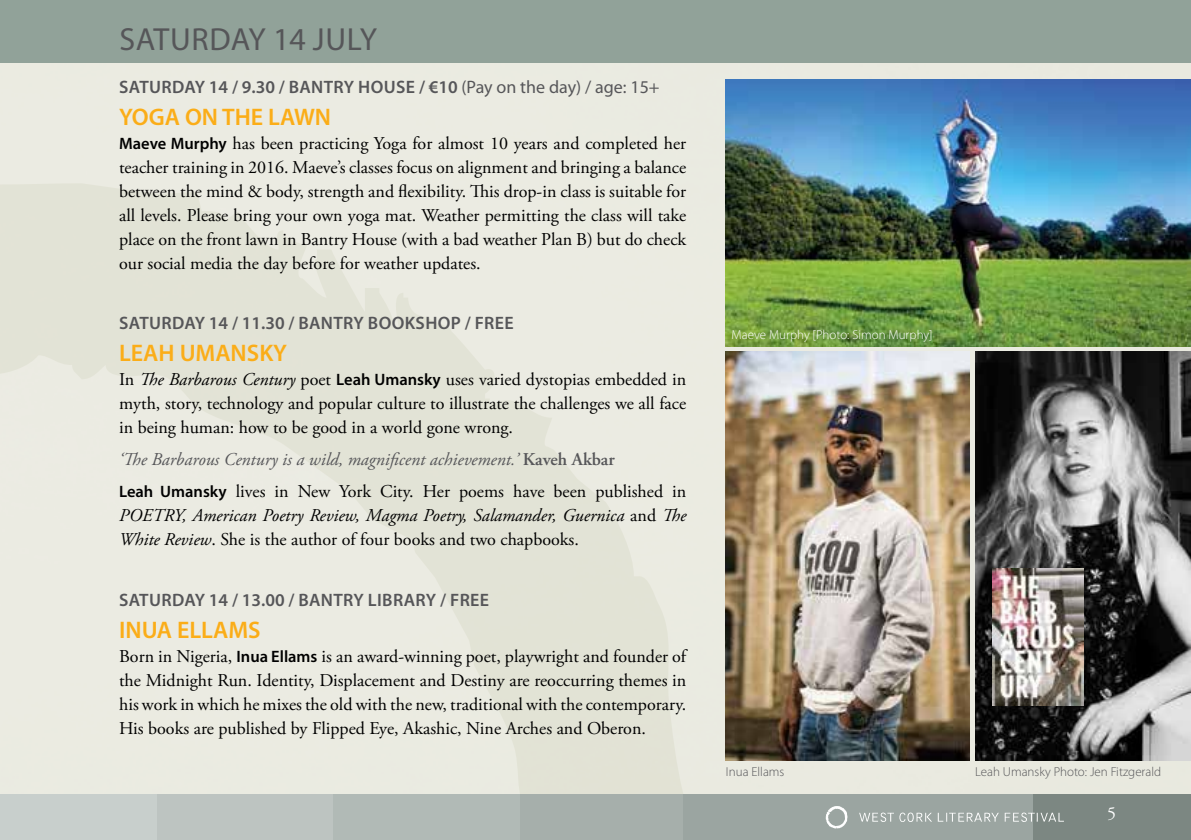
<style>
.page{position:relative;width:1191px;height:840px;background:#fff}
.page>*{position:absolute;margin:0;border:0;box-sizing:border-box;transform-origin:0 0}
.t1{font:32px "Myriad Pro";letter-spacing:.02em;color:#565659}
.t2{font:600 24px "Myriad Pro";color:#fbad18}
.t3{font:18px/24px "Adobe Garamond Pro";color:#000;text-align:justify}
.t4{font:600 18px "Myriad Pro";letter-spacing:.02em;color:#565659}
.t5{font:italic 18px/32px "Adobe Garamond Pro";color:#565659}
.t6{font:italic 18px/24px "Adobe Garamond Pro";color:#000}
.t7{font:18px "Adobe Garamond Pro";color:#fff}
.t8{font:300 13px "Myriad Pro";color:#565659}
.t9{font:300 13px "Myriad Pro";color:#fff}
.s1{font-weight:400}
.s2{font-family:"Myriad Pro";font-weight:600;font-size:16.4px}
.s3{font-style:italic}
.s4{font-weight:600;font-style:normal}
.s5{font-family:"Myriad Pro";font-weight:600;font-style:normal;font-size:16.4px;color:#000}
.s6{font-style:normal;color:#000}
.s7{font-style:normal}
</style>
<div class="page">
<div style="left:0;top:62px;width:1191px;height:732px;background:#ebebe1"></div>
<img style="left:0;top:183px;width:696px;height:611px">
<div style="left:0;top:794px;width:158px;height:45px;background:#c8cfcc"></div>
<div style="left:158px;top:794px;width:175px;height:45px;background:#bdc4c1"></div>
<div style="left:333px;top:794px;width:187px;height:45px;background:#b1bab6"></div>
<div style="left:520px;top:794px;width:163px;height:45px;background:#a6afab"></div>
<div style="left:683px;top:794px;width:175px;height:45px;background:#9ba5a1"></div>
<div style="left:858px;top:794px;width:175px;height:45px;background:#9ba5a1"></div>
<div style="left:1033px;top:794px;width:158px;height:45px;background:#7c8782"></div>
<img style="left:825px;top:806px;width:22px;height:22px">
<div style="left:0;top:0;width:1191px;height:62px;background:#91a299"></div>
<img style="left:726px;top:79px;width:465px;height:267px">
<img style="left:975px;top:351px;width:216px;height:409px">
<img style="left:992px;top:568px;width:91px;height:136px">
<img style="left:726px;top:351px;width:243px;height:409px">
<h1 class="t1" style="left:119px;top:19px;width:259px">SATURDAY 14 JULY</h1>
<p class="t4" style="left:119px;top:75px;width:542px">SATURDAY 14 / 9.30 / BANTRY HOUSE / €10 <span class="s1">(Pay on the day) / age: 15+</span></p>
<h2 class="t2" style="left:119px;top:102px;width:213px">YOGA ON THE LAWN</h2>
<p class="t3" style="left:119px;top:132px;width:568px"><span class="s2">Maeve Murphy</span> has been practicing Yoga for almost 10 years and completed her teacher training in 2016. Maeve’s classes focus on alignment and bringing a balance between the mind &amp; body, strength and flexibility. This drop-in class is suitable for all levels. Please bring your own yoga mat. Weather permitting the class will take place on the front lawn in Bantry House (with a bad weather Plan B) but do check our social media the day before for weather updates.</p>
<p class="t4" style="left:119px;top:311px;width:396px">SATURDAY 14 / 11.30 / BANTRY BOOKSHOP / FREE</p>
<h2 class="t2" style="left:119px;top:338px;width:169px">LEAH UMANSKY</h2>
<p class="t3" style="left:119px;top:368px;width:568px">In <span class="s3">The Barbarous Century</span> poet <span class="s2">Leah Umansky</span> uses varied dystopias embedded in myth, story, technology and popular culture to illustrate the challenges we all face in being human: how to be good in a world gone wrong.</p>
<p class="t5" style="left:119px;top:444px;width:568px">‘The Barbarous Century is a wild, magnificent achievement.’ <span class="s4">Kaveh Akbar<br></span><span class="s5">Leah Umansky</span> <span class="s6">lives in New York City. Her poems have been published in</span></p>
<p class="t6" style="left:119px;top:504px;width:568px">POETRY, American Poetry Review, Magma Poetry, Salamander, Guernica <span class="s7">and</span> The<br>White Review<span class="s7">. She is the author of four books and two chapbooks.</span></p>
<p class="t4" style="left:119px;top:587px;width:371px">SATURDAY 14 / 13.00 / BANTRY LIBRARY / FREE</p>
<h2 class="t2" style="left:119px;top:614px;width:143px">INUA ELLAMS</h2>
<p class="t3" style="left:119px;top:644px;width:568px">Born in Nigeria, <span class="s2">Inua Ellams</span> is an award-winning poet, playwright and founder of the Midnight Run. Identity, Displacement and Destiny are reoccurring themes in his work in which he mixes the old with the new, traditional with the contemporary.<br>His books are published by Flipped Eye, Akashic, Nine Arches and Oberon.</p>
<p class="t9" style="left:731px;top:326px;width:203px">Maeve Murphy [Photo: Simon Murphy]</p>
<p class="t8" style="left:726px;top:763px;width:60px">Inua Ellams</p>
<p class="t8" style="left:975px;top:763px;width:187px">Leah Umansky Photo: Jen Fitzgerald</p>
<p class="t7" style="left:1107px;top:802px;width:10px">5</p>
</div>
